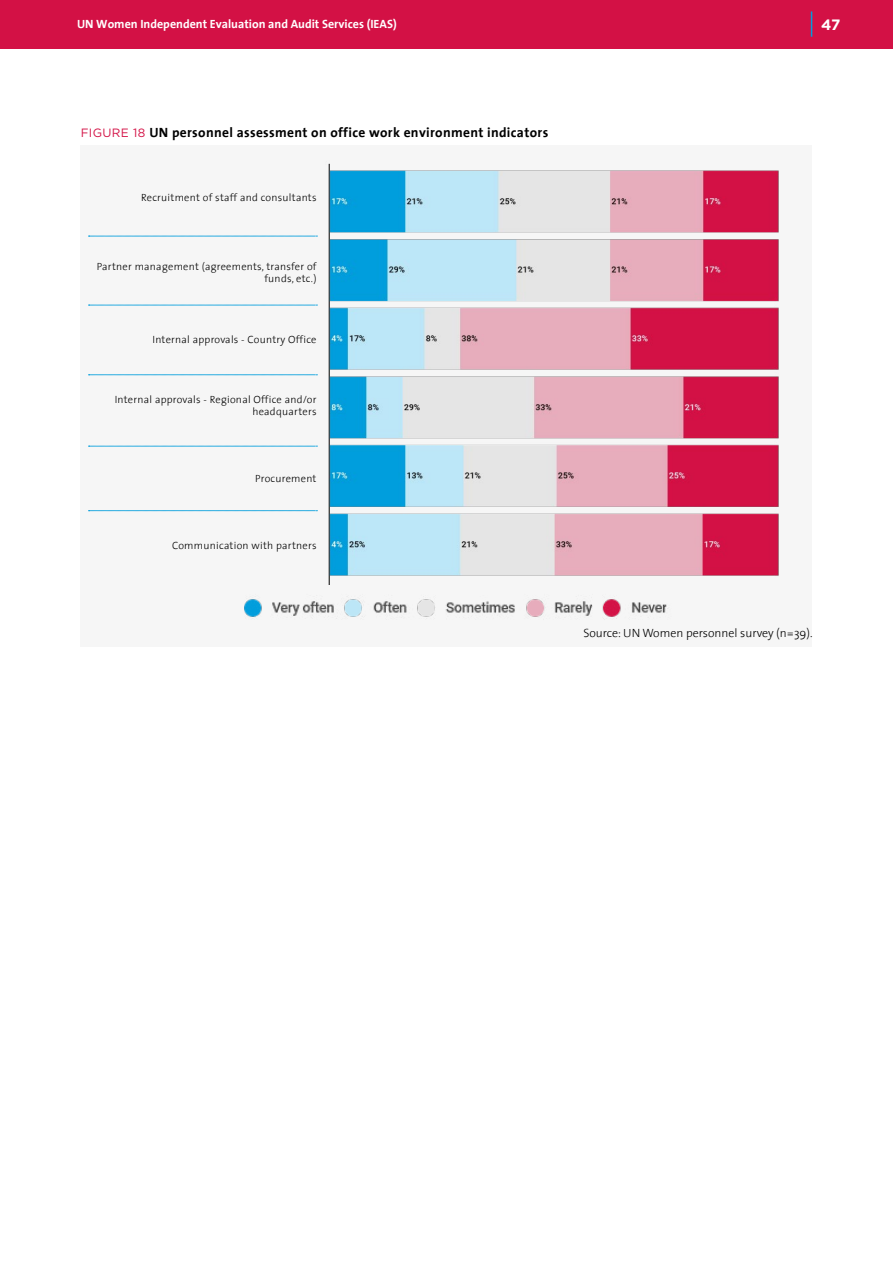
<style>
.page{position:relative;width:893px;height:1263px;background:#fff}
.page>*{position:absolute;margin:0;border:0;box-sizing:border-box;transform-origin:0 0}
.t1{font:700 15px "Gotham";color:#fff}
.Table___Figures{font:700 13.5px "The Sans";letter-spacing:.025em;color:#000}
.t2{font:700 12px "The Sans";color:#fff}
.Source{font:300 12px "The Sans";color:#000}
.Infographics_centere{font:300 10.5px/12.6px "The Sans";letter-spacing:.025em;color:#000;text-align:right}
.s1{font-family:"Gotham";font-weight:400;font-size:12px;color:#d31145}
</style>
<div class="page">
<div style="left:0;top:0;width:893px;height:48px;background:#d31145"></div>
<svg style="left:811px;top:11px;width:1px;height:26px"></svg>
<div style="left:81px;top:146px;width:731px;height:501px;background:#f6f6f6"></div>
<svg style="left:88px;top:236px;width:205px;height:1px"></svg>
<svg style="left:88px;top:305px;width:205px;height:1px"></svg>
<svg style="left:88px;top:375px;width:205px;height:1px"></svg>
<img style="left:293px;top:163px;width:486px;height:421px">
<img style="left:244px;top:599px;width:424px;height:20px">
<svg style="left:88px;top:446px;width:229px;height:1px"></svg>
<svg style="left:88px;top:510px;width:229px;height:1px"></svg>
<p class="t2" style="left:77px;top:14px;width:321px">UN Women Independent Evaluation and Audit Services (IEAS)</p>
<h1 class="t1" style="left:821px;top:15px;width:21px">47</h1>
<p class="Table___Figures" style="left:81px;top:122px;width:469px"><span class="s1">FIGURE 18</span> UN personnel assessment on office work environment indicators</p>
<p class="Infographics_centere" style="left:141px;top:191px;width:177px">Recruitment of staff and consultants</p>
<p class="Infographics_centere" style="left:97px;top:259px;width:221px">Partner management (agreements, transfer of funds, etc.)</p>
<p class="Infographics_centere" style="left:152px;top:333px;width:166px">Internal approvals - Country Office</p>
<p class="Infographics_centere" style="left:115px;top:392px;width:203px">Internal approvals - Regional Office and/or headquarters</p>
<p class="Infographics_centere" style="left:255px;top:471px;width:63px">Procurement</p>
<p class="Infographics_centere" style="left:172px;top:539px;width:146px">Communication with partners</p>
<p class="Source" style="left:583px;top:623px;width:231px">Source: UN Women personnel survey (n=39).</p>
</div>
